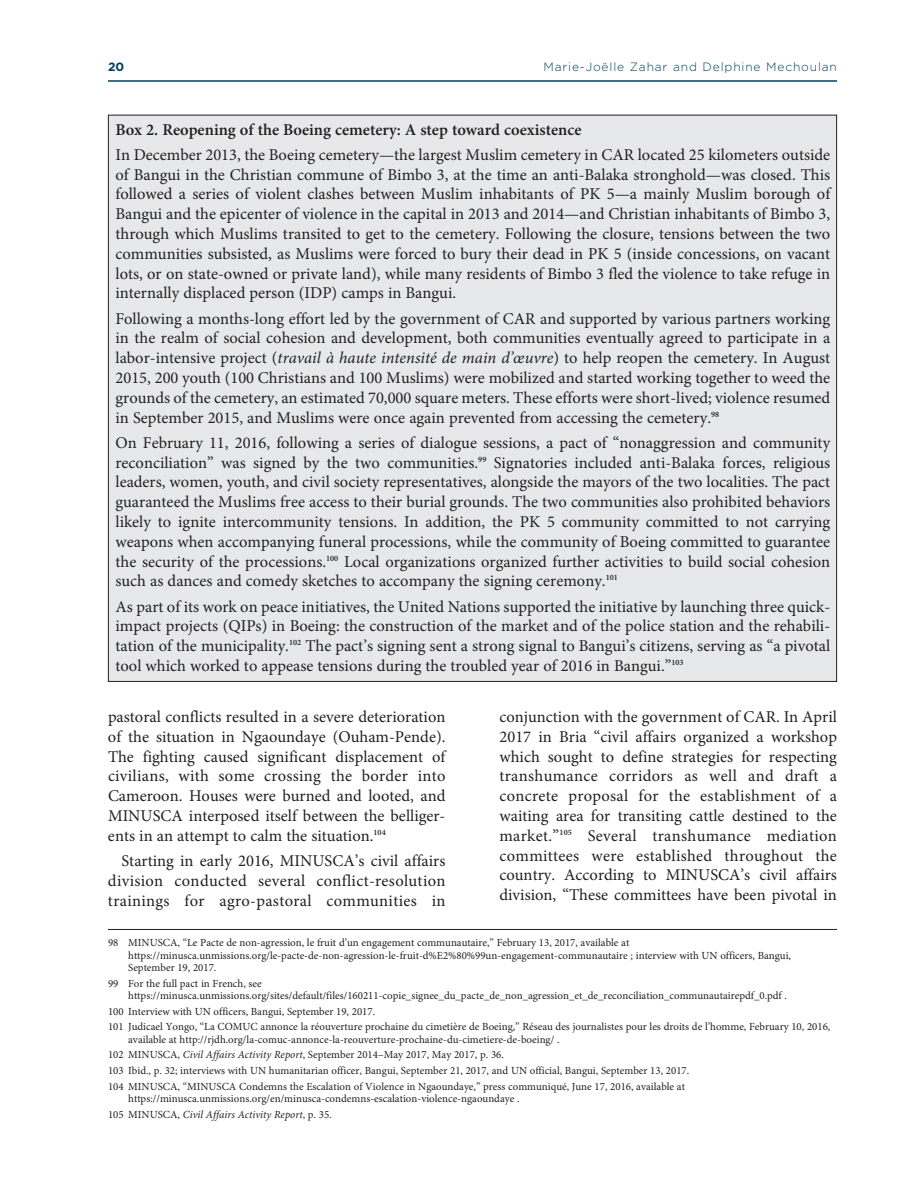
<style>
.page{position:relative;width:918px;height:1188px;background:#fff}
.page>*{position:absolute;margin:0;border:0;box-sizing:border-box;transform-origin:0 0}
.t1{font:16.5px/19.8px "Minion Pro";color:#231f20;text-align:justify}
.t2{font:600 16.5px "Minion Pro";color:#231f20}
.t3{font:300 12px "Gotham";letter-spacing:.07em;color:#003f61}
.t4{font:700 12px "Gotham";color:#003f61}
.t5{font:10.8px/15.6px "Minion Pro";color:#231f20}
.s1{font-style:italic}
</style>
<div class="page">
<hr style="left:108px;top:80px;width:729px;height:2px;background:#003f61">
<hr style="left:108px;top:929px;width:729px;height:1px;background:#231f20">
<div style="left:109px;top:116px;width:727px;height:565px;background:#e7e8e9"></div>
<p class="t4" style="left:108px;top:59px;width:18px">20</p>
<p class="t3" style="left:544px;top:59px;width:295px">Marie-Joëlle Zahar and Delphine Mechoulan</p>
<p class="t2" style="left:116px;top:123px;width:468px">Box 2. Reopening of the Boeing cemetery: A step toward coexistence</p>
<p class="t1" style="left:116px;top:146px;width:716px">In December 2013, the Boeing cemetery—the largest Muslim cemetery in CAR located 25 kilometers outside of Bangui in the Christian commune of Bimbo 3, at the time an anti-Balaka stronghold—was closed. This followed a series of violent clashes between Muslim inhabitants of PK 5—a mainly Muslim borough of Bangui and the epicenter of violence in the capital in 2013 and 2014—and Christian inhabitants of Bimbo 3, through which Muslims transited to get to the cemetery. Following the closure, tensions between the two communities subsisted, as Muslims were forced to bury their dead in PK 5 (inside concessions, on vacant lots, or on state-owned or private land), while many residents of Bimbo 3 fled the violence to take refuge in internally displaced person (IDP) camps in Bangui.</p>
<p class="t1" style="left:116px;top:310px;width:716px">Following a months-long effort led by the government of CAR and supported by various partners working in the realm of social cohesion and development, both communities eventually agreed to participate in a labor-intensive project (<span class="s1">travail à haute intensité de main d’œuvre</span>) to help reopen the cemetery. In August 2015, 200 youth (100 Christians and 100 Muslims) were mobilized and started working together to weed the grounds of the cemetery, an estimated 70,000 square meters. These efforts were short-lived; violence resumed in September 2015, and Muslims were once again prevented from accessing the cemetery.<sup>98</sup></p>
<p class="t1" style="left:116px;top:434px;width:716px">On February 11, 2016, following a series of dialogue sessions, a pact of “nonaggression and community reconciliation” was signed by the two communities.<sup>99</sup> Signatories included anti-Balaka forces, religious leaders, women, youth, and civil society representatives, alongside the mayors of the two localities. The pact guaranteed the Muslims free access to their burial grounds. The two communities also prohibited behaviors likely to ignite intercommunity tensions. In addition, the PK 5 community committed to not carrying weapons when accompanying funeral processions, while the community of Boeing committed to guarantee the security of the processions.<sup>100</sup> Local organizations organized further activities to build social cohesion such as dances and comedy sketches to accompany the signing ceremony.<sup>101</sup></p>
<p class="t1" style="left:116px;top:598px;width:716px">As part of its work on peace initiatives, the United Nations supported the initiative by launching three quick&shy;impact projects (QIPs) in Boeing: the construction of the market and of the police station and the rehabili&shy;tation of the municipality.<sup>102</sup> The pact’s signing sent a strong signal to Bangui’s citizens, serving as “a pivotal tool which worked to appease tensions during the troubled year of 2016 in Bangui.”<sup>103</sup></p>
<p class="t1" style="left:108px;top:708px;width:339px">pastoral conflicts resulted in a severe deterioration of the situation in Ngaoundaye (Ouham-Pende).<br>The fighting caused significant displacement of civilians, with some crossing the border into Cameroon. Houses were burned and looted, and MINUSCA interposed itself between the belliger&shy;ents in an attempt to calm the situation.<sup>104</sup></p>
<p class="t1" style="left:108px;top:852px;width:339px;text-indent:14px">Starting in early 2016, MINUSCA’s civil affairs division conducted several conflict-resolution trainings for agro-pastoral communities in</p>
<p class="t1" style="left:499px;top:708px;width:339px">conjunction with the government of CAR. In April 2017 in Bria “civil affairs organized a workshop which sought to define strategies for respecting transhumance corridors as well and draft a concrete proposal for the establishment of a waiting area for transiting cattle destined to the market.”<sup>105</sup> Several transhumance mediation committees were established throughout the country. According to MINUSCA’s civil affairs division, “These committees have been pivotal in</p>
<p class="t5" style="left:128px;top:938px;width:664px;line-height:12.3px;text-indent:-20px">98 MINUSCA, “Le Pacte de non-agression, le fruit d’un engagement communautaire,” February 13, 2017, available at https://minusca.unmissions.org/le-pacte-de-non-agression-le-fruit-d%E2%80%99un-engagement-communautaire ; interview with UN officers, Bangui,<br>September 19, 2017.</p>
<p class="t5" style="left:128px;top:978px;width:660px;line-height:12.3px;text-indent:-20px">99 For the full pact in French, see https://minusca.unmissions.org/sites/default/files/160211-copie_signee_du_pacte_de_non_agression_et_de_reconciliation_communautairepdf_0.pdf .</p>
<p class="t5" style="left:108px;top:1004px;width:724px">100 Interview with UN officers, Bangui, September 19, 2017.<br>101 Judicael Yongo, “La COMUC annonce la réouverture prochaine du cimetière de Boeing,” Réseau des journalistes pour les droits de l’homme, February 10, 2016,</p>
<p class="t5" style="left:108px;top:1032px;width:583px;text-indent:20px">available at http://rjdh.org/la-comuc-annonce-la-reouverture-prochaine-du-cimetiere-de-boeing/ .<br>102 MINUSCA, <span class="s1">Civil Affairs Activity Report</span>, September 2014–May 2017, May 2017, p. 36.<br>103 Ibid., p. 32; interviews with UN humanitarian officer, Bangui, September 21, 2017, and UN official, Bangui, September 13, 2017.<br>104 MINUSCA, “MINUSCA Condemns the Escalation of Violence in Ngaoundaye,” press communiqué, June 17, 2016, available at</p>
<p class="t5" style="left:108px;top:1092px;width:413px;text-indent:20px">https://minusca.unmissions.org/en/minusca-condemns-escalation-violence-ngaoundaye .<br>105 MINUSCA, <span class="s1">Civil Affairs Activity Report</span>, p. 35.</p>
</div>
